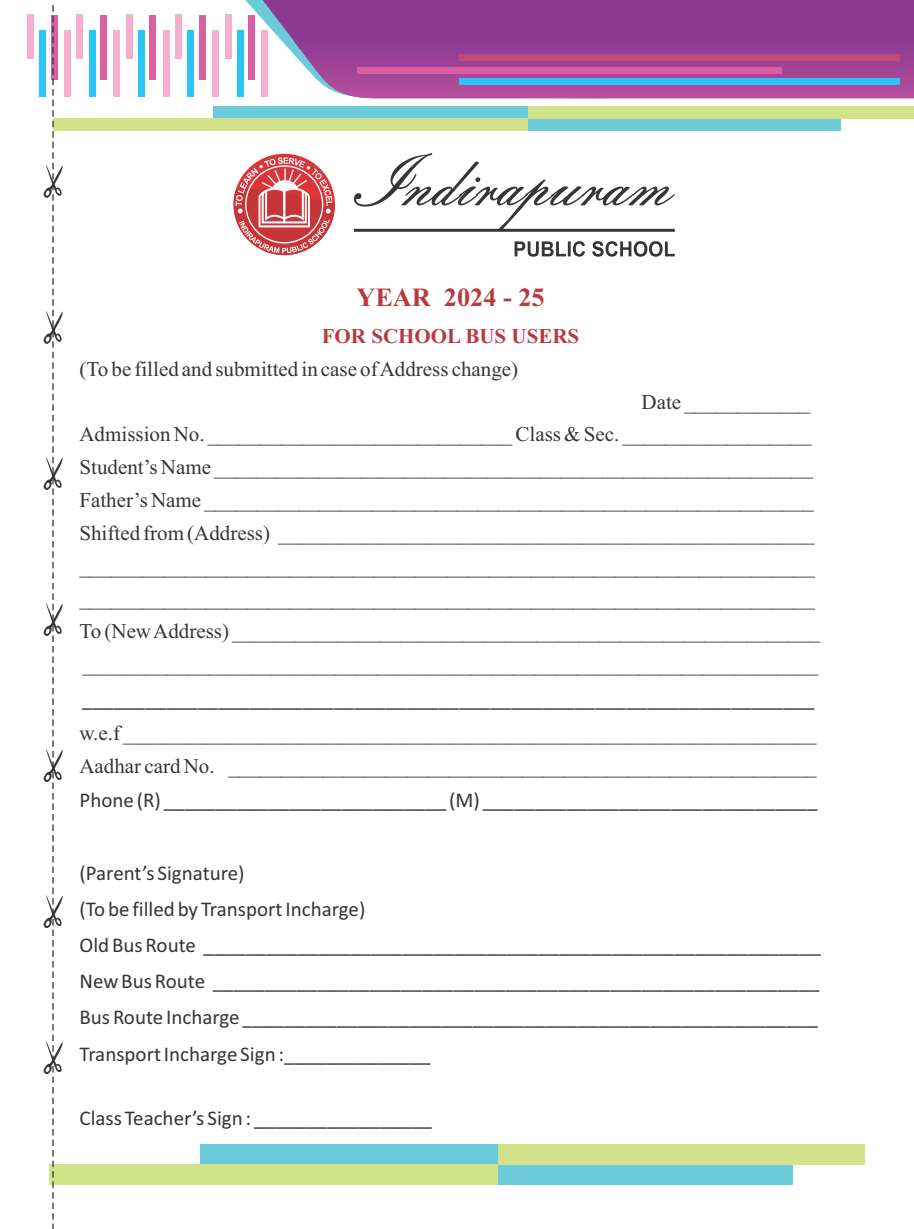
<style>
.page{position:relative;width:914px;height:1229px;background:#fff}
.page>*{position:absolute;margin:0;border:0;box-sizing:border-box;transform-origin:0 0}
.t1{font:700 26.25px "Times New Roman";color:#b93a3e}
.t2{font:21px/32.7px "Times New Roman";color:#373435}
.t3{font:21px/36.2px "Calibri";color:#373435}
.t4{font:700 21px "Times New Roman";color:#b93a3e}
</style>
<div class="page">
<svg style="left:243px;top:0;width:18px;height:97px"></svg>
<div style="left:366px;top:118px;width:474px;height:13px;background:#6bcbd9"></div>
<div style="left:442px;top:106px;width:472px;height:12px;background:#d2e28b"></div>
<div style="left:213px;top:106px;width:314px;height:12px;background:#6bcbd9"></div>
<div style="left:53px;top:118px;width:474px;height:13px;background:#d2e28b"></div>
<div style="left:261px;top:0;width:653px;height:42px;background:#8d3a93"></div>
<hr style="left:261px;top:42px;width:653px;height:1px;background:#8e3a93">
<hr style="left:261px;top:43px;width:653px;height:1px;background:#8f3b93">
<hr style="left:261px;top:44px;width:653px;height:1px;background:#8f3b93">
<hr style="left:261px;top:45px;width:653px;height:1px;background:#903c94">
<hr style="left:261px;top:46px;width:653px;height:1px;background:#913c94">
<hr style="left:261px;top:47px;width:653px;height:1px;background:#913c94">
<hr style="left:261px;top:48px;width:653px;height:1px;background:#923d94">
<hr style="left:261px;top:49px;width:653px;height:1px;background:#933d94">
<hr style="left:261px;top:50px;width:653px;height:1px;background:#943d94">
<hr style="left:261px;top:51px;width:653px;height:1px;background:#943e95">
<hr style="left:261px;top:52px;width:653px;height:1px;background:#953e95">
<hr style="left:261px;top:53px;width:653px;height:1px;background:#963e95">
<hr style="left:261px;top:54px;width:653px;height:1px;background:#973f95">
<hr style="left:261px;top:55px;width:653px;height:1px;background:#973f95">
<hr style="left:261px;top:56px;width:653px;height:1px;background:#983f95">
<hr style="left:261px;top:57px;width:653px;height:1px;background:#994095">
<hr style="left:261px;top:58px;width:653px;height:1px;background:#9a4096">
<hr style="left:261px;top:59px;width:653px;height:1px;background:#9a4196">
<hr style="left:261px;top:60px;width:653px;height:1px;background:#9b4196">
<hr style="left:261px;top:61px;width:653px;height:1px;background:#9c4196">
<hr style="left:261px;top:62px;width:653px;height:1px;background:#9c4296">
<hr style="left:261px;top:63px;width:653px;height:1px;background:#9d4296">
<hr style="left:261px;top:64px;width:653px;height:1px;background:#9e4297">
<hr style="left:261px;top:65px;width:653px;height:1px;background:#9f4397">
<hr style="left:261px;top:66px;width:653px;height:1px;background:#9f4397">
<hr style="left:261px;top:67px;width:653px;height:1px;background:#a04397">
<hr style="left:261px;top:68px;width:653px;height:1px;background:#a14497">
<hr style="left:261px;top:69px;width:653px;height:1px;background:#a24497">
<hr style="left:261px;top:70px;width:653px;height:1px;background:#a24497">
<hr style="left:261px;top:71px;width:653px;height:1px;background:#a34598">
<hr style="left:261px;top:72px;width:653px;height:1px;background:#a44598">
<hr style="left:261px;top:73px;width:653px;height:1px;background:#a44698">
<hr style="left:261px;top:74px;width:653px;height:1px;background:#a54698">
<hr style="left:261px;top:75px;width:653px;height:1px;background:#a64698">
<hr style="left:261px;top:76px;width:653px;height:1px;background:#a74798">
<hr style="left:261px;top:77px;width:653px;height:1px;background:#a74798">
<hr style="left:261px;top:78px;width:653px;height:1px;background:#a84799">
<hr style="left:261px;top:79px;width:653px;height:1px;background:#a94899">
<hr style="left:261px;top:80px;width:653px;height:1px;background:#aa4899">
<hr style="left:261px;top:81px;width:653px;height:1px;background:#aa4899">
<hr style="left:261px;top:82px;width:653px;height:1px;background:#ab4999">
<hr style="left:261px;top:83px;width:653px;height:1px;background:#ac4999">
<hr style="left:261px;top:84px;width:653px;height:1px;background:#ac499a">
<hr style="left:261px;top:85px;width:653px;height:1px;background:#ad4a9a">
<hr style="left:261px;top:86px;width:653px;height:1px;background:#ae4a9a">
<hr style="left:261px;top:87px;width:653px;height:1px;background:#ae4b9a">
<hr style="left:261px;top:88px;width:653px;height:1px;background:#af4b9a">
<hr style="left:261px;top:89px;width:653px;height:1px;background:#b04b9a">
<hr style="left:261px;top:90px;width:653px;height:1px;background:#b14c9a">
<hr style="left:261px;top:91px;width:653px;height:1px;background:#b24c9b">
<hr style="left:261px;top:92px;width:653px;height:1px;background:#b24c9b">
<hr style="left:261px;top:93px;width:653px;height:1px;background:#b34d9b">
<hr style="left:261px;top:94px;width:653px;height:1px;background:#b44d9b">
<hr style="left:261px;top:95px;width:653px;height:1px;background:#b54e9b">
<hr style="left:261px;top:96px;width:653px;height:1px;background:#b64e9c">
<hr style="left:261px;top:97px;width:653px;height:1px;background:#b84f9c">
<hr style="left:261px;top:98px;width:653px;height:1px;background:#b84f9c">
<div style="left:345px;top:1163px;width:447px;height:21px;background:#6bcbd9"></div>
<div style="left:417px;top:1144px;width:447px;height:20px;background:#d2e28b"></div>
<div style="left:200px;top:1144px;width:297px;height:20px;background:#6bcbd9"></div>
<div style="left:49px;top:1163px;width:448px;height:21px;background:#d2e28b"></div>
<div style="left:459px;top:78px;width:441px;height:7px;background:#29c5f4"></div>
<div style="left:459px;top:54px;width:441px;height:6px;background:#c14b77"></div>
<div style="left:357px;top:67px;width:424px;height:6px;background:#da60a3"></div>
<div style="left:39px;top:30px;width:7px;height:67px;background:#29c5f4"></div>
<div style="left:64px;top:30px;width:6px;height:67px;background:#f6afce"></div>
<div style="left:27px;top:15px;width:7px;height:44px;background:#f6afce"></div>
<div style="left:89px;top:30px;width:6px;height:67px;background:#29c5f4"></div>
<div style="left:113px;top:30px;width:7px;height:67px;background:#f6afce"></div>
<div style="left:77px;top:15px;width:6px;height:44px;background:#f6afce"></div>
<div style="left:100px;top:15px;width:7px;height:64px;background:#da60a3"></div>
<div style="left:138px;top:30px;width:7px;height:67px;background:#29c5f4"></div>
<div style="left:163px;top:30px;width:6px;height:67px;background:#f6afce"></div>
<div style="left:126px;top:15px;width:6px;height:44px;background:#f6afce"></div>
<div style="left:150px;top:15px;width:6px;height:64px;background:#da60a3"></div>
<div style="left:188px;top:30px;width:6px;height:67px;background:#29c5f4"></div>
<div style="left:212px;top:30px;width:7px;height:67px;background:#f6afce"></div>
<div style="left:175px;top:15px;width:7px;height:44px;background:#f6afce"></div>
<div style="left:199px;top:15px;width:6px;height:64px;background:#da60a3"></div>
<div style="left:237px;top:30px;width:6px;height:67px;background:#29c5f4"></div>
<div style="left:262px;top:30px;width:6px;height:67px;background:#f6afce"></div>
<div style="left:225px;top:15px;width:6px;height:44px;background:#f6afce"></div>
<div style="left:248px;top:15px;width:7px;height:64px;background:#da60a3"></div>
<svg style="left:43px;top:5px;width:20px;height:1223px"></svg>
<svg style="left:354px;top:153px;width:320px;height:79px"></svg>
<svg style="left:514px;top:241px;width:160px;height:16px"></svg>
<svg style="left:233px;top:157px;width:102px;height:98px"></svg>
<p class="t1" style="left:356px;top:288px;width:190px">YEAR 2024 - 25</p>
<p class="t4" style="left:322px;top:328px;width:259px">FOR SCHOOL BUS USERS</p>
<p class="t2" style="left:79px;top:354px;width:440px">(To be filled and submitted in case of Address change)</p>
<p class="t2" style="left:79px;top:387px;width:742px;text-indent:562px">Date ____________ Admission No. _____________________________ Class &amp; Sec. __________________ Student’s Name _________________________________________________________ Father’s Name __________________________________________________________ Shifted from (Address) ___________________________________________________ ______________________________________________________________________ ______________________________________________________________________ To (New Address) ________________________________________________________ ______________________________________________________________________</p>
<p class="t3" style="left:82px;top:682px;width:734px">______________________________________________________________________</p>
<p class="t2" style="left:79px;top:718px;width:738px">w.e.f __________________________________________________________________<br>Aadhar card No. ________________________________________________________</p>
<p class="t3" style="left:79px;top:784px;width:739px">Phone (R) ___________________________ (M) ________________________________</p>
<p class="t3" style="left:79px;top:856px;width:743px">(Parent’s Signature)<br>(To be filled by Transport Incharge)<br>Old Bus Route ___________________________________________________________ New Bus Route __________________________________________________________ Bus Route Incharge _______________________________________________________ Transport Incharge Sign :______________</p>
<p class="t3" style="left:79px;top:1101px;width:354px">Class Teacher’s Sign : _________________</p>
</div>
